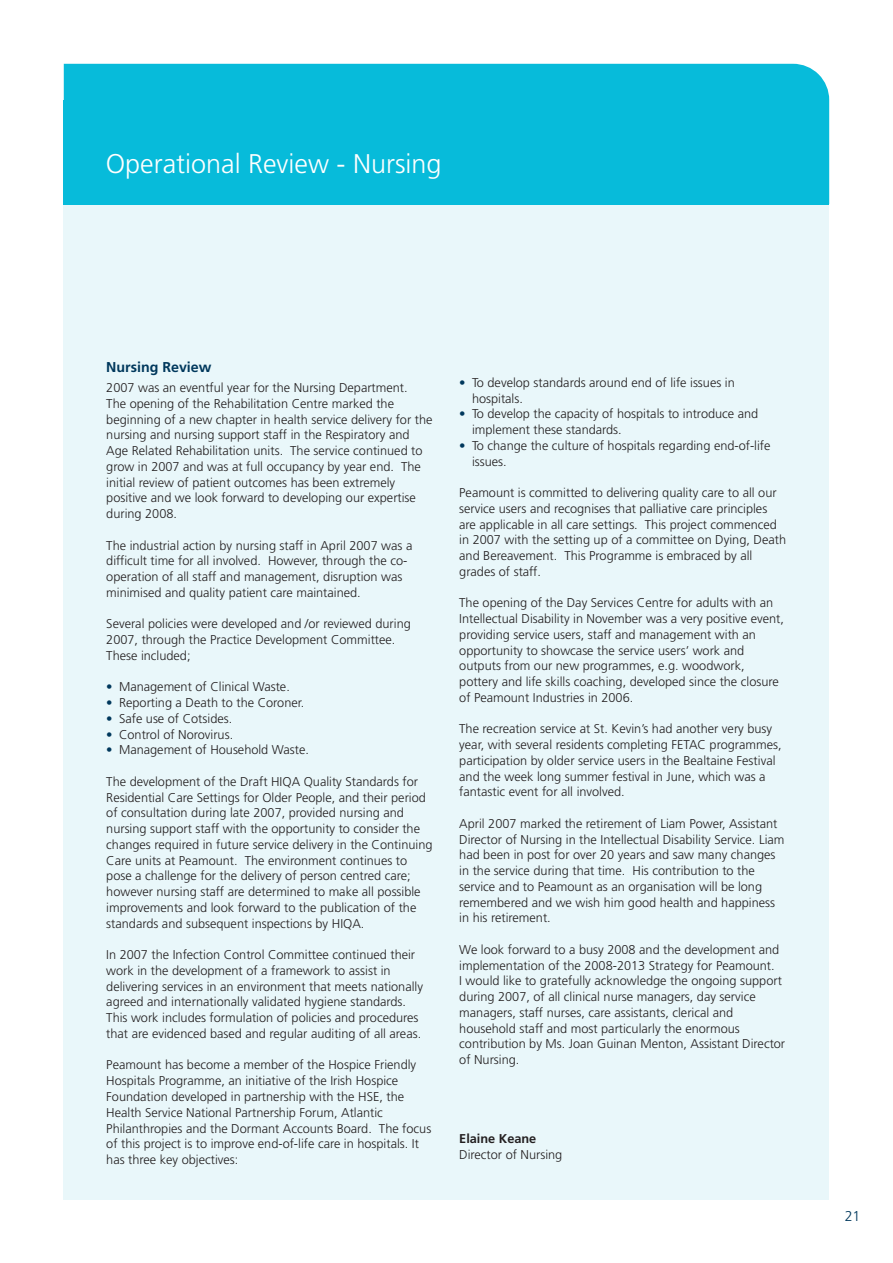
<style>
.page{position:relative;width:893px;height:1263px;background:#fff}
.page>*{position:absolute;margin:0;border:0;box-sizing:border-box;transform-origin:0 0}
.t1{font:300 27px "Frutiger";color:#fff}
.t2{font:700 14.25px "Frutiger";color:#00385c}
.t3{font:300 14.25px "Frutiger";color:#00385c}
.t4{font:300 12.75px/15.8px "Frutiger";color:#231f20}
.t5{font:700 12.75px "Frutiger";color:#231f20}
.s1{color:#00385c}
</style>
<div class="page">
<div style="left:64px;top:191px;width:765px;height:1008px;background:#e9f7fa"></div>
<div style="left:64px;top:64px;width:765px;height:36px;background:#07bbda"></div>
<div style="left:64px;top:100px;width:765px;height:104px;background:#07bbda"></div>
<h1 class="t1" style="left:106px;top:153px;width:337px">Operational Review - Nursing</h1>
<p class="t2" style="left:106px;top:361px;width:107px">Nursing Review</p>
<p class="t4" style="left:106px;top:381px;width:328px">2007 was an eventful year for the Nursing Department.<br>The opening of the Rehabilitation Centre marked the beginning of a new chapter in health service delivery for the nursing and nursing support staff in the Respiratory and Age Related Rehabilitation units. The service continued to grow in 2007 and was at full occupancy by year end. The initial review of patient outcomes has been extremely positive and we look forward to developing our expertise during 2008.</p>
<p class="t4" style="left:106px;top:538px;width:308px">The industrial action by nursing staff in April 2007 was a difficult time for all involved. However, through the co&shy;operation of all staff and management, disruption was minimised and quality patient care maintained.</p>
<p class="t4" style="left:106px;top:617px;width:306px">Several policies were developed and /or reviewed during<br>2007, through the Practice Development Committee.<br>These included;</p>
<p class="t4" style="left:106px;top:680px;width:185px"><span class="s1">•</span> Management of Clinical Waste.</p>
<p class="t4" style="left:106px;top:696px;width:200px"><span class="s1">•</span> Reporting a Death to the Coroner.</p>
<p class="t4" style="left:106px;top:712px;width:127px"><span class="s1">•</span> Safe use of Cotsides.</p>
<p class="t4" style="left:106px;top:727px;width:128px"><span class="s1">•</span> Control of Norovirus.</p>
<p class="t4" style="left:106px;top:743px;width:204px"><span class="s1">•</span> Management of Household Waste.</p>
<p class="t4" style="left:106px;top:775px;width:328px">The development of the Draft HIQA Quality Standards for Residential Care Settings for Older People, and their period of consultation during late 2007, provided nursing and nursing support staff with the opportunity to consider the changes required in future service delivery in the Continuing Care units at Peamount. The environment continues to pose a challenge for the delivery of person centred care; however nursing staff are determined to make all possible improvements and look forward to the publication of the standards and subsequent inspections by HIQA.</p>
<p class="t4" style="left:106px;top:948px;width:318px">In 2007 the Infection Control Committee continued their work in the development of a framework to assist in delivering services in an environment that meets nationally agreed and internationally validated hygiene standards.<br>This work includes formulation of policies and procedures that are evidenced based and regular auditing of all areas.</p>
<p class="t4" style="left:106px;top:1058px;width:326px">Peamount has become a member of the Hospice Friendly Hospitals Programme, an initiative of the Irish Hospice Foundation developed in partnership with the HSE, the Health Service National Partnership Forum, Atlantic Philanthropies and the Dormant Accounts Board. The focus of this project is to improve end-of-life care in hospitals. It has three key objectives:</p>
<p class="t4" style="left:472px;top:375px;width:264px;text-indent:-13px"><span class="s1">•</span> To develop standards around end of life issues in hospitals.</p>
<p class="t4" style="left:472px;top:407px;width:288px;text-indent:-13px"><span class="s1">•</span> To develop the capacity of hospitals to introduce and implement these standards.</p>
<p class="t4" style="left:472px;top:438px;width:300px;text-indent:-13px"><span class="s1">•</span> To change the culture of hospitals regarding end-of-life issues.</p>
<p class="t4" style="left:459px;top:486px;width:328px">Peamount is committed to delivering quality care to all our service users and recognises that palliative care principles are applicable in all care settings. This project commenced in 2007 with the setting up of a committee on Dying, Death and Bereavement. This Programme is embraced by all grades of staff.</p>
<p class="t4" style="left:459px;top:596px;width:326px">The opening of the Day Services Centre for adults with an Intellectual Disability in November was a very positive event, providing service users, staff and management with an opportunity to showcase the service users’ work and outputs from our new programmes, e.g. woodwork, pottery and life skills coaching, developed since the closure of Peamount Industries in 2006.</p>
<p class="t4" style="left:459px;top:722px;width:324px">The recreation service at St. Kevin’s had another very busy year, with several residents completing FETAC programmes, participation by older service users in the Bealtaine Festival and the week long summer festival in June, which was a fantastic event for all involved.</p>
<p class="t4" style="left:459px;top:816px;width:327px">April 2007 marked the retirement of Liam Power, Assistant Director of Nursing in the Intellectual Disability Service. Liam had been in post for over 20 years and saw many changes in the service during that time. His contribution to the service and to Peamount as an organisation will be long remembered and we wish him good health and happiness in his retirement.</p>
<p class="t4" style="left:459px;top:942px;width:327px">We look forward to a busy 2008 and the development and implementation of the 2008-2013 Strategy for Peamount.<br>I would like to gratefully acknowledge the ongoing support during 2007, of all clinical nurse managers, day service managers, staff nurses, care assistants, clerical and household staff and most particularly the enormous contribution by Ms. Joan Guinan Menton, Assistant Director of Nursing.</p>
<p class="t5" style="left:459px;top:1133px;width:79px">Elaine Keane</p>
<p class="t4" style="left:459px;top:1147px;width:105px">Director of Nursing</p>
<p class="t3" style="left:845px;top:1210px;width:17px">21</p>
</div>
